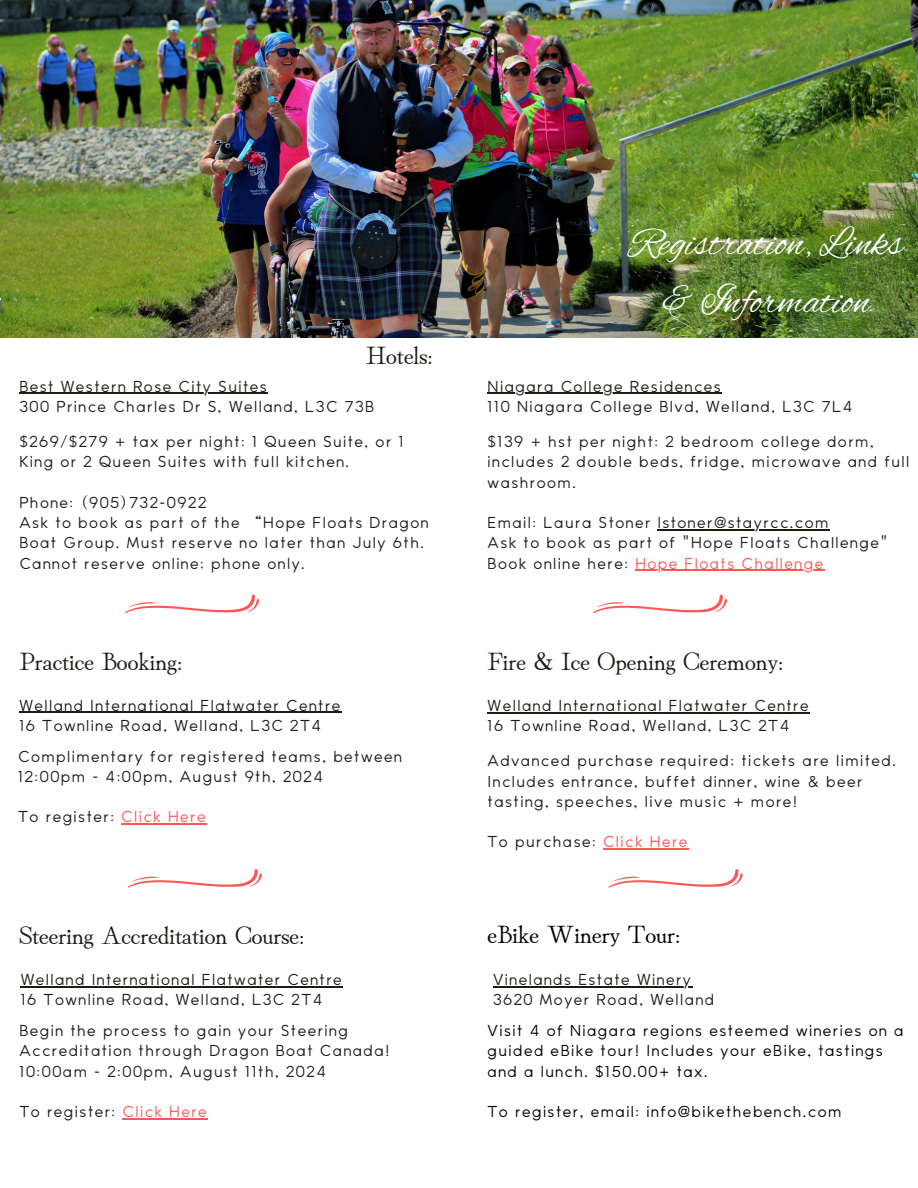
<style>
.page{position:relative;width:918px;height:1188px;background:#fff}
.page>*{position:absolute;margin:0;border:0;box-sizing:border-box;transform-origin:0 0}
.t1{font:40.8px/57.2px "Alex Brush";color:#fff;text-align:center}
.t2{font:25.35px "Hina Mincho";color:#1e1a14}
.t3{font:25.35px "Hina Mincho";color:#000}
.t4{font:15px/20.2px "Makinas 4 Flat";letter-spacing:.1em;color:#1e1a14}
.t5{font:15px/20.2px "Makinas 4 Flat";letter-spacing:.1em;color:#000}
.t6{font:15px "Makinas 4 Flat";letter-spacing:.1em;color:#ff5757}
.s1{color:#ff5757}
</style>
<div class="page">
<img style="left:0;top:0;width:918px;height:338px">
<svg style="left:593px;top:594px;width:135px;height:19px"></svg>
<hr style="left:658px;top:529px;width:172px;height:1px;background:#1e1a14">
<hr style="left:635px;top:570px;width:190px;height:1px;background:#ff5757">
<svg style="left:125px;top:594px;width:135px;height:19px"></svg>
<svg style="left:127px;top:869px;width:135px;height:19px"></svg>
<svg style="left:608px;top:869px;width:135px;height:19px"></svg>
<hr style="left:19px;top:393px;width:249px;height:1px;background:#1e1a14">
<hr style="left:488px;top:712px;width:322px;height:1px;background:#1e1a14">
<hr style="left:488px;top:393px;width:234px;height:1px;background:#1e1a14">
<hr style="left:603px;top:849px;width:86px;height:1px;background:#ff5757">
<hr style="left:19px;top:712px;width:323px;height:1px;background:#1e1a14">
<hr style="left:121px;top:824px;width:86px;height:1px;background:#ff5757">
<hr style="left:21px;top:986px;width:322px;height:1px;background:#1e1a14">
<hr style="left:493px;top:986px;width:200px;height:1px;background:#1e1a14">
<hr style="left:123px;top:1118px;width:85px;height:1px;background:#ff5757">
<p class="t2" style="left:366px;top:335px;width:68px">Hotels:</p>
<p class="t4" style="left:19px;top:376px;width:249px">Best Western Rose City Suites</p>
<p class="t4" style="left:19px;top:396px;width:356px">300 Prince Charles Dr S, Welland, L3C 73B</p>
<p class="t4" style="left:19px;top:431px;width:386px">$269/$279 + tax per night: 1 Queen Suite, or 1<br>King or 2 Queen Suites with full kitchen.</p>
<p class="t4" style="left:19px;top:492px;width:189px">Phone: (905)732-0922</p>
<p class="t4" style="left:19px;top:512px;width:411px">Ask to book as part of the “Hope Floats Dragon<br>Boat Group. Must reserve no later than July 6th.</p>
<p class="t4" style="left:19px;top:553px;width:287px">Cannot reserve online; phone only.</p>
<p class="t2" style="left:19px;top:640px;width:165px">Practice Booking:</p>
<p class="t4" style="left:19px;top:695px;width:323px">Welland International Flatwater Centre</p>
<p class="t4" style="left:19px;top:715px;width:303px">16 Townline Road, Welland, L3C 2T4</p>
<p class="t4" style="left:18px;top:746px;width:385px">Complimentary for registered teams, between<br>12:00pm - 4:00pm, August 9th, 2024</p>
<p class="t4" style="left:18px;top:807px;width:189px">To register: <span class="s1">Click Here</span></p>
<h1 class="t1" style="left:629px;top:218px;width:275px">Registration, Links &amp; Information</h1>
<h2 class="t4" style="left:488px;top:376px;width:235px">Niagara College Residences</h2>
<h2 class="t4" style="left:488px;top:396px;width:367px">110 Niagara College Blvd, Welland, L3C 7L4</h2>
<h2 class="t4" style="left:488px;top:431px;width:423px">$139 + hst per night: 2 bedroom college dorm, includes 2 double beds, fridge, microwave and full washroom.</h2>
<p class="t4" style="left:488px;top:512px;width:164px">Email: Laura Stoner</p>
<p class="t4" style="left:488px;top:512px;width:401px;text-indent:170px">lstoner@stayrcc.com<br>Ask to book as part of "Hope Floats Challenge"</p>
<p class="t4" style="left:488px;top:553px;width:142px">Book online here:</p>
<p class="t6" style="left:635px;top:555px;width:189px">Hope Floats Challenge</p>
<p class="t2" style="left:488px;top:640px;width:297px">Fire &amp; Ice Opening Ceremony:</p>
<p class="t4" style="left:488px;top:695px;width:323px">Welland International Flatwater Centre</p>
<p class="t4" style="left:488px;top:715px;width:303px">16 Townline Road, Welland, L3C 2T4</p>
<p class="t4" style="left:488px;top:751px;width:410px">Advanced purchase required; tickets are limited.</p>
<p class="t4" style="left:488px;top:771px;width:377px">Includes entrance, buffet dinner, wine &amp; beer tasting, speeches, live music + more!</p>
<p class="t4" style="left:488px;top:832px;width:201px">To purchase: <span class="s1">Click Here</span></p>
<p class="t2" style="left:19px;top:915px;width:287px">Steering Accreditation Course:</p>
<p class="t3" style="left:488px;top:913px;width:194px">eBike Winery Tour:</p>
<p class="t4" style="left:21px;top:969px;width:323px">Welland International Flatwater Centre</p>
<h2 class="t4" style="left:21px;top:990px;width:303px">16 Townline Road, Welland, L3C 2T4</h2>
<h2 class="t4" style="left:493px;top:969px;width:199px">Vinelands Estate Winery</h2>
<p class="t4" style="left:493px;top:989px;width:223px">3620 Moyer Road, Welland</p>
<p class="t4" style="left:19px;top:1020px;width:372px">Begin the process to gain your Steering<br>Accreditation through Dragon Boat Canada!</p>
<p class="t4" style="left:19px;top:1061px;width:308px">10:00am - 2:00pm, August 11th, 2024</p>
<p class="t4" style="left:19px;top:1101px;width:189px">To register: <span class="s1">Click Here</span></p>
<p class="t5" style="left:488px;top:1020px;width:417px">Visit 4 of Niagara regions esteemed wineries on a guided eBike tour! Includes your eBike, tastings and a lunch. $150.00+ tax.</p>
<p class="t5" style="left:488px;top:1101px;width:355px">To register, email: info@bikethebench.com</p>
</div>
